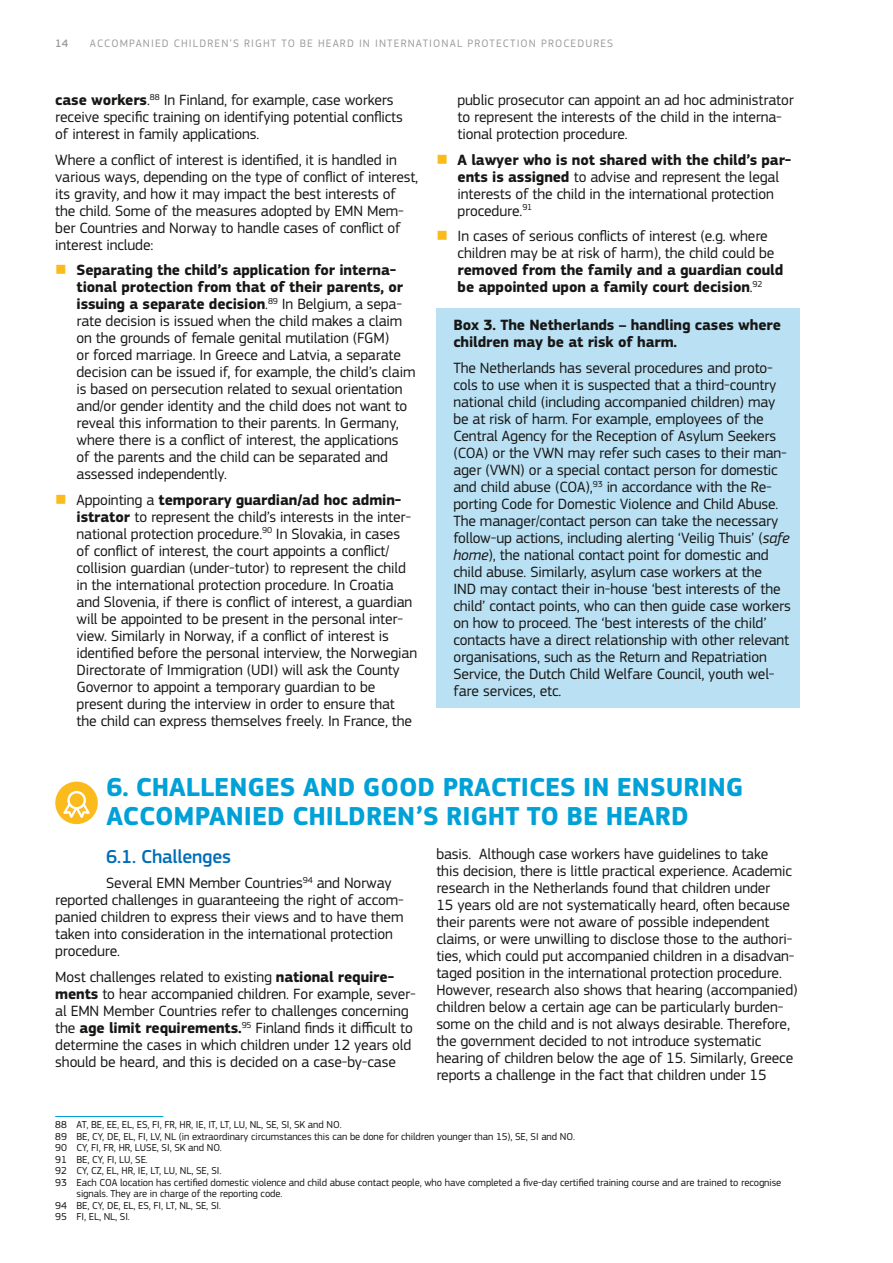
<style>
.page{position:relative;width:893px;height:1263px;background:#fff}
.page>*{position:absolute;margin:0;border:0;box-sizing:border-box;transform-origin:0 0}
.t1{font:700 27px/28.3px "EC Square Sans Pro";color:#00a1d7}
.t2{font:500 19.5px "EC Square Sans Pro";letter-spacing:-.01em;color:#006db7}
.t3{font:15.45px/17px "EC Square Sans Pro";letter-spacing:-.01em;color:#181716}
.t4{font:700 15.45px/17px "EC Square Sans Pro";letter-spacing:-.01em;color:#181716}
.t5{font:11.25px "EC Square Sans Pro";letter-spacing:.1em;color:#9c9c9d}
.t6{font:500 11.25px "EC Square Sans Pro";color:#9c9c9d}
.t7{font:10.5px "EC Square Sans Pro";letter-spacing:-.01em;color:#181716}
.s1{font-weight:700}
.s2{color:#fbbb1d}
.s3{font-weight:400}
.s4{font-style:italic}
</style>
<div class="page">
<hr style="left:55px;top:1116px;width:108px;height:1px;background:#00a1d7">
<div style="left:436px;top:308px;width:363px;height:52px;background:#b9e0f3"></div>
<div style="left:436px;top:351px;width:363px;height:357px;background:#b9e0f3"></div>
<div style="left:57px;top:783px;width:40px;height:40px;background:#fbbb1d;border-radius:50%"></div>
<div style="left:67px;top:791px;width:19px;height:18px;border:2px solid #fff;border-radius:50%"></div>
<svg style="left:60px;top:801px;width:33px;height:21px"></svg>
<div style="left:55px;top:782px;width:43px;height:42px;border:3px solid #fbbb1d;border-radius:50%"></div>
<p class="t6" style="left:55px;top:37px;width:15px">14</p>
<p class="t5" style="left:90px;top:37px;width:525px">ACCOMPANIED CHILDREN’S RIGHT TO BE HEARD IN INTERNATIONAL PROTECTION PROCEDURES</p>
<p class="t3" style="left:55px;top:92px;width:349px"><span class="s1">case workers</span>.<sup>88</sup> In Finland, for example, case workers receive specific training on identifying potential conflicts of interest in family applications.</p>
<p class="t3" style="left:55px;top:151px;width:365px">Where a conflict of interest is identified, it is handled in various ways, depending on the type of conflict of interest, its gravity, and how it may impact the best interests of the child. Some of the measures adopted by EMN Mem&shy;ber Countries and Norway to handle cases of conflict of interest include:</p>
<p class="t3" style="left:77px;top:262px;width:340px;text-indent:-21px"><span class="s2">■</span> <span class="s1">Separating the child’s application for interna&shy;tional protection from that of their parents, or issuing a separate decision</span>.<sup>89</sup> In Belgium, a sepa&shy;rate decision is issued when the child makes a claim on the grounds of female genital mutilation (FGM)<br>or forced marriage. In Greece and Latvia, a separate decision can be issued if, for example, the child’s claim is based on persecution related to sexual orientation and/or gender identity and the child does not want to reveal this information to their parents. In Germany, where there is a conflict of interest, the applications of the parents and the child can be separated and assessed independently.</p>
<p class="t3" style="left:77px;top:491px;width:342px;text-indent:-21px"><span class="s2">■</span> Appointing a <span class="s1">temporary guardian/ad hoc admin&shy;istrator</span> to represent the child’s interests in the inter&shy;national protection procedure.<sup>90</sup> In Slovakia, in cases of conflict of interest, the court appoints a conflict/ collision guardian (under-tutor) to represent the child in the international protection procedure. In Croatia and Slovenia, if there is conflict of interest, a guardian will be appointed to be present in the personal inter&shy;view. Similarly in Norway, if a conflict of interest is identified before the personal interview, the Norwegian Directorate of Immigration (UDI) will ask the County Governor to appoint a temporary guardian to be present during the interview in order to ensure that the child can express themselves freely. In France, the</p>
<p class="t3" style="left:458px;top:92px;width:338px">public prosecutor can appoint an ad hoc administrator to represent the interests of the child in the interna&shy;tional protection procedure.</p>
<p class="t3" style="left:458px;top:151px;width:335px;text-indent:-21px"><span class="s2">■</span> <span class="s1">A lawyer who is not shared with the child’s par&shy;ents is assigned</span> to advise and represent the legal interests of the child in the international protection procedure.<sup>91</sup></p>
<p class="t3" style="left:458px;top:228px;width:318px;text-indent:-21px"><span class="s2">■</span> In cases of serious conflicts of interest (e.g. where children may be at risk of harm), the child could be</p>
<p class="t4" style="left:458px;top:262px;width:327px">removed from the family and a guardian could be appointed upon a family court decision<span class="s3">.</span><sup>92</sup></p>
<p class="t4" style="left:453px;top:317px;width:329px">Box 3. The Netherlands – handling cases where children may be at risk of harm.</p>
<p class="t3" style="left:453px;top:359px;width:339px">The Netherlands has several procedures and proto&shy;cols to use when it is suspected that a third-country national child (including accompanied children) may be at risk of harm. For example, employees of the Central Agency for the Reception of Asylum Seekers (COA) or the VWN may refer such cases to their man&shy;ager (VWN) or a special contact person for domestic and child abuse (COA),<sup>93</sup> in accordance with the Re&shy;porting Code for Domestic Violence and Child Abuse.<br>The manager/contact person can take the necessary follow-up actions, including alerting ‘Veilig Thuis’ (<span class="s4">safe home</span>), the national contact point for domestic and child abuse. Similarly, asylum case workers at the<br>IND may contact their in-house ‘best interests of the child’ contact points, who can then guide case workers on how to proceed. The ‘best interests of the child’ contacts have a direct relationship with other relevant organisations, such as the Return and Repatriation Service, the Dutch Child Welfare Council, youth wel&shy;fare services, etc.</p>
<h1 class="t1" style="left:107px;top:774px;width:638px">6. CHALLENGES AND GOOD PRACTICES IN ENSURING<br>ACCOMPANIED CHILDREN’S RIGHT TO BE HEARD</h1>
<p class="t2" style="left:106px;top:845px;width:126px">6.1. Challenges</p>
<p class="t3" style="left:55px;top:875px;width:350px;text-indent:51px">Several EMN Member Countries<sup>94</sup> and Norway reported challenges in guaranteeing the right of accom&shy;panied children to express their views and to have them taken into consideration in the international protection procedure.</p>
<p class="t3" style="left:55px;top:968px;width:362px">Most challenges related to existing <span class="s1">national require&shy;ments</span> to hear accompanied children. For example, sever&shy;al EMN Member Countries refer to challenges concerning the <span class="s1">age limit requirements.</span><sup>95</sup> Finland finds it difficult to determine the cases in which children under 12 years old should be heard, and this is decided on a case-by-case</p>
<p class="t3" style="left:436px;top:845px;width:363px">basis. Although case workers have guidelines to take<br>this decision, there is little practical experience. Academic research in the Netherlands found that children under<br>15 years old are not systematically heard, often because their parents were not aware of possible independent claims, or were unwilling to disclose those to the authori&shy;ties, which could put accompanied children in a disadvan&shy;taged position in the international protection procedure.<br>However, research also shows that hearing (accompanied) children below a certain age can be particularly burden&shy;some on the child and is not always desirable. Therefore, the government decided to not introduce systematic hearing of children below the age of 15. Similarly, Greece reports a challenge in the fact that children under 15</p>
<p class="t7" style="left:55px;top:1118px;width:288px">88 AT, BE, EE, EL, ES, FI, FR, HR, IE, IT, LT, LU, NL, SE, SI, SK and NO.</p>
<p class="t7" style="left:55px;top:1130px;width:521px">89 BE, CY, DE, EL, FI, LV, NL (in extraordinary circumstances this can be done for children younger than 15), SE, SI and NO.</p>
<p class="t7" style="left:55px;top:1141px;width:168px">90 CY, FI, FR, HR, LUSE, SI, SK and NO.</p>
<p class="t7" style="left:55px;top:1153px;width:94px">91 BE, CY, FI, LU, SE.</p>
<p class="t7" style="left:55px;top:1165px;width:168px">92 CY, CZ, EL, HR, IE, LT, LU, NL, SE, SI.</p>
<p class="t7" style="left:55px;top:1176px;width:728px">93 Each COA location has certified domestic violence and child abuse contact people, who have completed a five-day certified training course and are trained to recognise</p>
<p class="t7" style="left:77px;top:1188px;width:207px">signals. They are in charge of the reporting code.</p>
<p class="t7" style="left:55px;top:1199px;width:167px">94 BE, CY, DE, EL, ES, FI, LT, NL, SE, SI.</p>
<p class="t7" style="left:55px;top:1211px;width:76px">95 FI, EL, NL, SI.</p>
</div>
